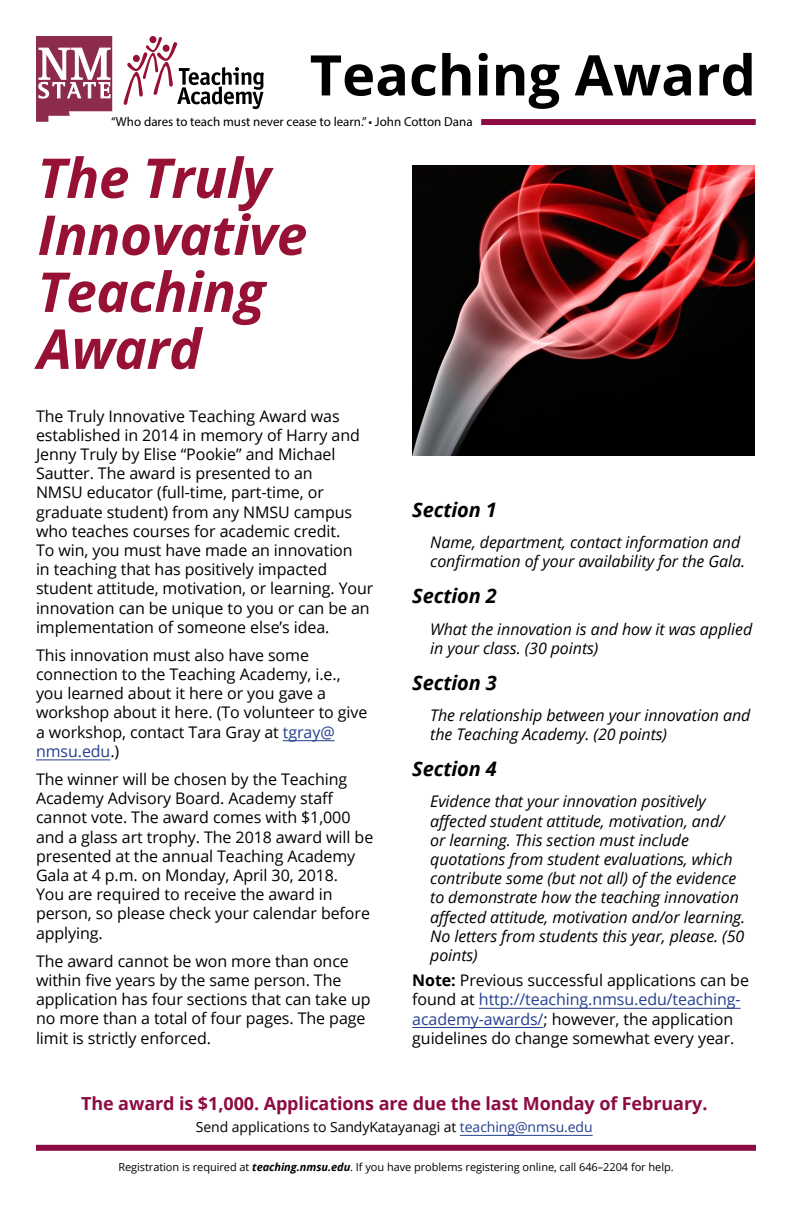
<style>
.page{position:relative;width:792px;height:1224px;background:#fff}
.page>*{position:absolute;margin:0;border:0;box-sizing:border-box;transform-origin:0 0}
.t1{font:700 56px "Open Sans";color:#000}
.t2{font:italic 700 55px/57px "Open Sans";letter-spacing:-.01em;color:#961134}
.t3{font:italic 700 20px "Open Sans";letter-spacing:-.005em;color:#000}
.t4{font:700 18px "Open Sans";letter-spacing:-.005em;color:#8c0b42}
.t5{font:16px/19.2px "Open Sans";letter-spacing:-.005em;color:#000}
.t6{font:italic 16px/19.2px "Open Sans";letter-spacing:-.005em;color:#000}
.t7{font:14px "Open Sans";letter-spacing:-.005em;color:#000}
.t8{font:13px "Myriad Pro";color:#000}
.t9{font:11px "Open Sans";letter-spacing:-.005em;color:#000}
.s1{color:#24408f}
.s2{font-weight:700}
.s3{font-weight:700;font-style:italic}
</style>
<div class="page">
<svg style="left:123px;top:37px;width:141px;height:72px"></svg>
<svg style="left:36px;top:36px;width:76px;height:86px"></svg>
<hr style="left:283px;top:740px;width:52px;height:1px;background:#24408f">
<hr style="left:36px;top:760px;width:74px;height:1px;background:#24408f">
<div style="left:481px;top:119px;width:275px;height:6px;background:#8c0b42"></div>
<div style="left:36px;top:1145px;width:720px;height:6px;background:#8c0b42"></div>
<img style="left:412px;top:166px;width:342px;height:290px">
<hr style="left:479px;top:1008px;width:262px;height:1px;background:#24408f">
<hr style="left:412px;top:1027px;width:131px;height:1px;background:#24408f">
<hr style="left:460px;top:1135px;width:133px;height:1px;background:#24408f">
<h1 class="t1" style="left:310px;top:36px;width:448px">Teaching Award</h1>
<p class="t8" style="left:111px;top:113px;width:363px">“Who dares to teach must never cease to learn.” • John Cotton Dana</p>
<h2 class="t2" style="left:38px;top:148px;width:271px">The Truly<br>Innovative<br>Teaching<br>Award</h2>
<p class="t5" style="left:36px;top:406px;width:339px">The Truly Innovative Teaching Award was established in 2014 in memory of Harry and Jenny Truly by Elise “Pookie” and Michael Sautter. The award is presented to an<br>NMSU educator (full-time, part-time, or graduate student) from any NMSU campus who teaches courses for academic credit.<br>To win, you must have made an innovation<br>in teaching that has positively impacted student attitude, motivation, or learning. Your innovation can be unique to you or can be an implementation of someone else’s idea.</p>
<p class="t5" style="left:36px;top:645px;width:333px">This innovation must also have some connection to the Teaching Academy, i.e., you learned about it here or you gave a workshop about it here. (To volunteer to give a workshop, contact Tara Gray at <span class="s1">tgray@ nmsu.edu</span>.)</p>
<p class="t5" style="left:36px;top:769px;width:339px">The winner will be chosen by the Teaching Academy Advisory Board. Academy staff cannot vote. The award comes with $1,000 and a glass art trophy. The 2018 award will be presented at the annual Teaching Academy Gala at 4 p.m. on Monday, April 30, 2018.<br>You are required to receive the award in person, so please check your calendar before applying.</p>
<p class="t5" style="left:36px;top:951px;width:336px">The award cannot be won more than once within five years by the same person. The application has four sections that can take up no more than a total of four pages. The page limit is strictly enforced.</p>
<p class="t3" style="left:412px;top:496px;width:86px">Section 1</p>
<p class="t6" style="left:430px;top:532px;width:316px">Name, department, contact information and confirmation of your availability for the Gala.</p>
<p class="t3" style="left:412px;top:582px;width:86px">Section 2</p>
<p class="t6" style="left:430px;top:619px;width:324px">What the innovation is and how it was applied in your class. (30 points)</p>
<p class="t3" style="left:412px;top:668px;width:86px">Section 3</p>
<p class="t6" style="left:430px;top:705px;width:322px">The relationship between your innovation and the Teaching Academy. (20 points)</p>
<p class="t3" style="left:412px;top:755px;width:86px">Section 4</p>
<p class="t6" style="left:430px;top:791px;width:316px">Evidence that your innovation positively affected student attitude, motivation, and/<br>or learning. This section must include quotations from student evaluations, which contribute some (but not all) of the evidence to demonstrate how the teaching innovation affected attitude, motivation and/or learning.<br>No letters from students this year, please. (50 points)</p>
<p class="t5" style="left:412px;top:970px;width:338px"><span class="s2">Note:</span> Previous successful applications can be found at <span class="s1">http://teaching.nmsu.edu/teaching&shy;academy-awards/</span>; however, the application guidelines do change somewhat every year.</p>
<p class="t4" style="left:81px;top:1090px;width:628px">The award is $1,000. Applications are due the last Monday of February.</p>
<p class="t7" style="left:196px;top:1118px;width:398px">Send applications to SandyKatayanagi at <span class="s1">teaching@nmsu.edu</span></p>
<p class="t9" style="left:118px;top:1160px;width:557px">Registration is required at <span class="s3">teaching.nmsu.edu</span>. If you have problems registering online, call 646–2204 for help.</p>
</div>
